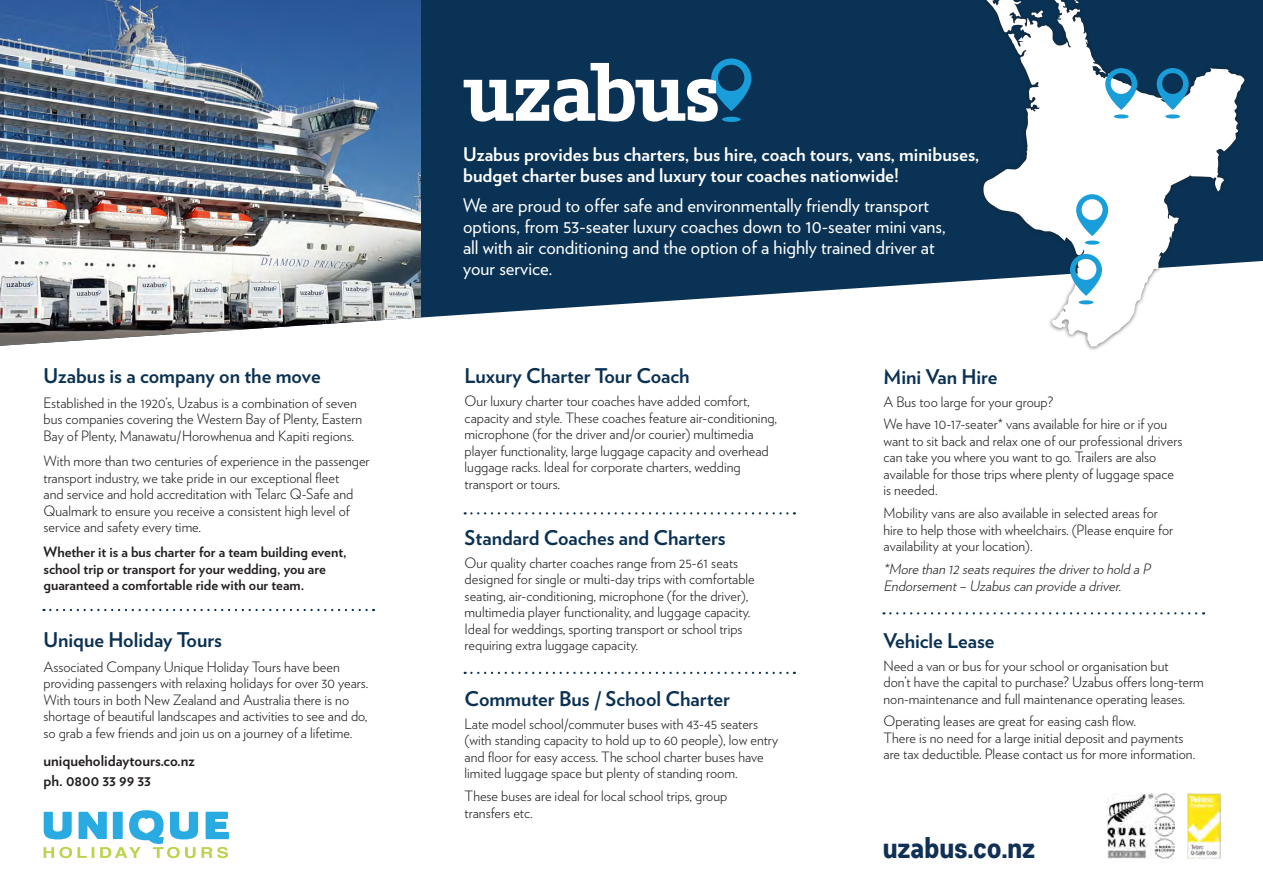
<style>
.page{position:relative;width:1263px;height:893px;background:#fff}
.page>*{position:absolute;margin:0;border:0;box-sizing:border-box;transform-origin:0 0}
.t1{font:30px "Gabriel Sans Cond Bold";color:#113056}
.t2{font:700 20.25px "Verlag";color:#0b3152}
.t3{font:18.75px/21px "Verlag";color:#fff}
.t4{font:700 18.75px/21px "Verlag";color:#fff}
.t5{font:700 15px/19.5px "Verlag";color:#231f20}
.t6{font:300 14.25px/16.5px "Verlag";color:#231f20}
.t7{font:700 14.25px/16.5px "Verlag";color:#231f20}
.t8{font:italic 300 14.25px/16.5px "Verlag";color:#231f20}
</style>
<div class="page">
<div style="left:421px;top:0;width:842px;height:318px;background:#093254"></div>
<img style="left:0;top:0;width:421px;height:346px">
<svg style="left:464px;top:58px;width:287px;height:64px"></svg>
<svg style="left:465px;top:512px;width:330px;height:2px"></svg>
<svg style="left:465px;top:672px;width:330px;height:2px"></svg>
<svg style="left:890px;top:612px;width:314px;height:2px"></svg>
<div style="left:872px;top:0;width:377px;height:351px;background:#231f20;opacity:.7"></div>
<svg style="left:983px;top:0;width:261px;height:347px"></svg>
<svg style="left:1157px;top:68px;width:32px;height:42px"></svg>
<svg style="left:1165px;top:114px;width:15px;height:5px"></svg>
<svg style="left:1105px;top:68px;width:32px;height:42px"></svg>
<svg style="left:1114px;top:114px;width:15px;height:5px"></svg>
<svg style="left:1076px;top:194px;width:32px;height:42px"></svg>
<svg style="left:1085px;top:241px;width:15px;height:4px"></svg>
<svg style="left:1070px;top:254px;width:32px;height:42px"></svg>
<svg style="left:1079px;top:300px;width:14px;height:4px"></svg>
<svg style="left:44px;top:609px;width:330px;height:2px"></svg>
<img style="left:1187px;top:794px;width:33px;height:64px">
<img style="left:1108px;top:793px;width:67px;height:66px">
<svg style="left:44px;top:810px;width:185px;height:48px"></svg>
<p class="t2" style="left:44px;top:360px;width:279px">Uzabus is a company on the move</p>
<p class="t6" style="left:44px;top:394px;width:320px">Established in the 1920’s, Uzabus is a combination of seven bus companies covering the Western Bay of Plenty, Eastern<br>Bay of Plenty, Manawatu/Horowhenua and Kapiti regions.</p>
<p class="t6" style="left:44px;top:452px;width:328px">With more than two centuries of experience in the passenger transport industry, we take pride in our exceptional fleet<br>and service and hold accreditation with Telarc Q-Safe and Qualmark to ensure you receive a consistent high level of service and safety every time.</p>
<p class="t7" style="left:44px;top:543px;width:305px">Whether it is a bus charter for a team building event, school trip or transport for your wedding, you are guaranteed a comfortable ride with our team.</p>
<p class="t2" style="left:44px;top:624px;width:180px">Unique Holiday Tours</p>
<p class="t6" style="left:44px;top:658px;width:326px">Associated Company Unique Holiday Tours have been providing passengers with relaxing holidays for over 30 years.<br>With tours in both New Zealand and Australia there is no shortage of beautiful landscapes and activities to see and do, so grab a few friends and join us on a journey of a lifetime.</p>
<p class="t5" style="left:44px;top:750px;width:153px">uniqueholidaytours.co.nz ph. 0800 33 99 33</p>
<p class="t4" style="left:463px;top:143px;width:518px">Uzabus provides bus charters, bus hire, coach tours, vans, minibuses, budget charter buses and luxury tour coaches nationwide!</p>
<p class="t3" style="left:463px;top:194px;width:484px">We are proud to offer safe and environmentally friendly transport options, from 53-seater luxury coaches down to 10-seater mini vans, all with air conditioning and the option of a highly trained driver at your service.</p>
<p class="t2" style="left:465px;top:360px;width:226px">Luxury Charter Tour Coach</p>
<p class="t6" style="left:465px;top:392px;width:314px">Our luxury charter tour coaches have added comfort, capacity and style. These coaches feature air-conditioning, microphone (for the driver and/or courier) multimedia player functionality, large luggage capacity and overhead luggage racks. Ideal for corporate charters, wedding transport or tours.</p>
<p class="t2" style="left:465px;top:521px;width:263px">Standard Coaches and Charters</p>
<p class="t6" style="left:465px;top:553px;width:292px">Our quality charter coaches range from 25-61 seats designed for single or multi-day trips with comfortable seating, air-conditioning, microphone (for the driver), multimedia player functionality, and luggage capacity.<br>Ideal for weddings, sporting transport or school trips requiring extra luggage capacity.</p>
<p class="t2" style="left:465px;top:682px;width:267px">Commuter Bus / School Charter</p>
<p class="t6" style="left:465px;top:714px;width:315px">Late model school/commuter buses with 43-45 seaters (with standing capacity to hold up to 60 people), low entry and floor for easy access. The school charter buses have limited luggage space but plenty of standing room.</p>
<p class="t6" style="left:465px;top:787px;width:264px">These buses are ideal for local school trips, group transfers etc.</p>
<p class="t2" style="left:883px;top:360px;width:115px">Mini Van Hire</p>
<p class="t6" style="left:883px;top:392px;width:171px">A Bus too large for your group?</p>
<p class="t6" style="left:883px;top:415px;width:300px">We have 10-17-seater* vans available for hire or if you want to sit back and relax one of our professional drivers can take you where you want to go. Trailers are also available for those trips where plenty of luggage space is needed.</p>
<p class="t6" style="left:883px;top:504px;width:291px">Mobility vans are also available in selected areas for hire to help those with wheelchairs. (Please enquire for availability at your location).</p>
<p class="t8" style="left:883px;top:560px;width:272px">*More than 12seatsrequiresthe driverto hold aP<br>Endorsement– Uzabuscan provide adriver.</p>
<p class="t2" style="left:883px;top:624px;width:112px">Vehicle Lease</p>
<p class="t6" style="left:883px;top:656px;width:322px">Need a van or bus for your school or organisation but<br>don’t have the capital to purchase? Uzabus offers long-term non-maintenance and full maintenance operating leases.</p>
<p class="t6" style="left:883px;top:712px;width:313px">Operating leases are great for easing cash flow.<br>There is no need for a large initial deposit and payments are tax deductible. Please contact us for more information.</p>
<p class="t1" style="left:883px;top:829px;width:153px">uzabus.co.nz</p>
</div>
